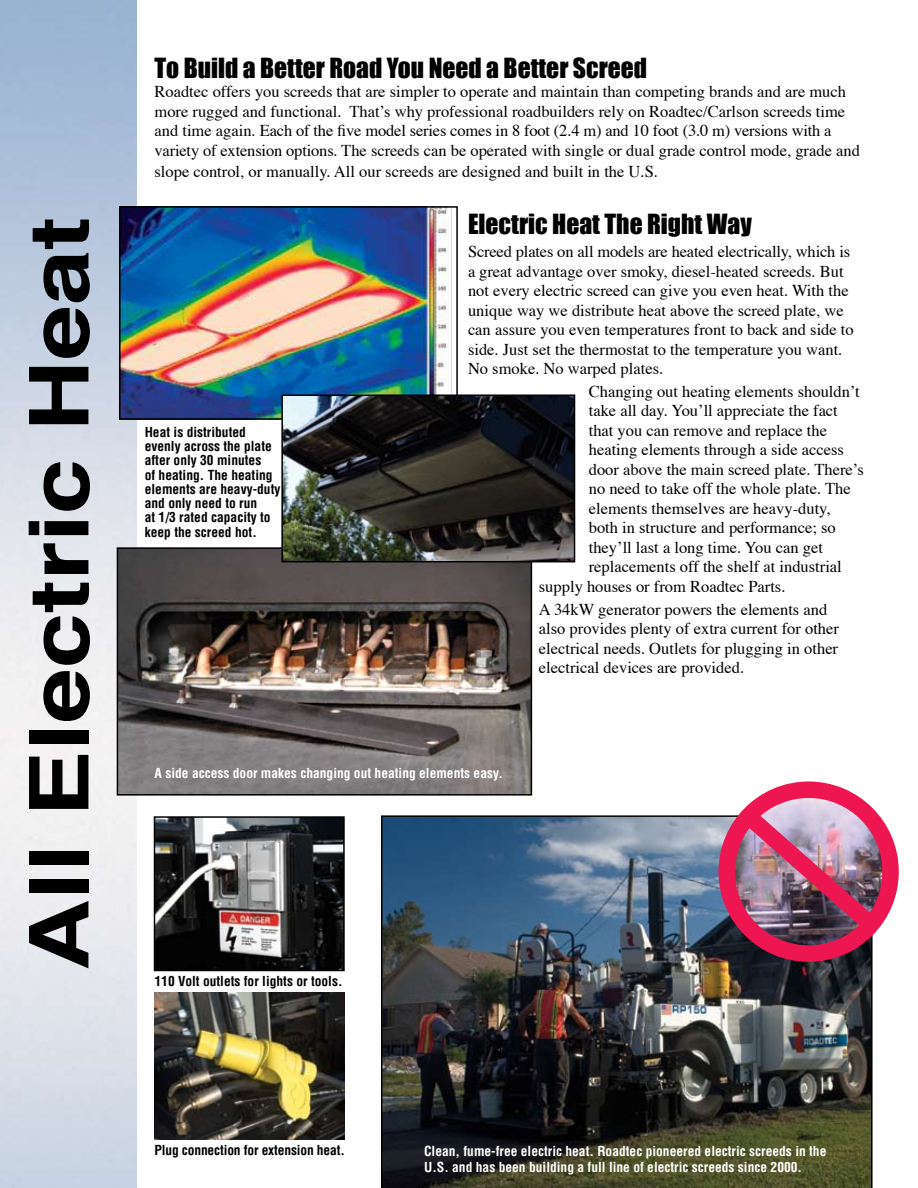
<style>
.page{position:relative;width:918px;height:1188px;background:#fff}
.page>*{position:absolute;margin:0;border:0;box-sizing:border-box;transform-origin:0 0}
.t1{font:700 82.5px "Helvetica";color:#000;scale:1.2 1}
.t2{font:25.5px "Impact";color:#000}
.t3{font:16.5px/19.5px "Times";color:#000}
.t4{font:700 condensed 13.5px/14.2px "Helvetica";color:#000}
.t5{font:700 condensed 13.5px/16.2px "Helvetica";color:#fff}
</style>
<div class="page">
<img style="left:381px;top:815px;width:492px;height:373px">
<img style="left:727px;top:793px;width:169px;height:167px">
<div style="left:718px;top:781px;width:181px;height:181px;border:17px solid #ed1651;border-radius:50%"></div>
<img style="left:729px;top:796px;width:164px;height:151px">
<img style="left:120px;top:550px;width:409px;height:243px">
<div style="left:117px;top:547px;width:415px;height:249px;border:2px solid #000"></div>
<img style="left:122px;top:209px;width:330px;height:208px">
<div style="left:119px;top:206px;width:339px;height:214px;border:2px solid #000"></div>
<img style="left:284px;top:397px;width:288px;height:162px">
<div style="left:281px;top:394px;width:294px;height:168px;border:2px solid #000"></div>
<img style="left:157px;top:819px;width:185px;height:149px">
<div style="left:154px;top:816px;width:191px;height:155px;border:2px solid #000"></div>
<img style="left:155px;top:993px;width:189px;height:147px">
<h1 class="t1" style="left:27px;top:971px;width:630px;rotate:-90deg">All Electric Heat</h1>
<h2 class="t2" style="left:154px;top:57px;width:494px">To Build a Better Road You Need a Better Screed</h2>
<p class="t3" style="left:154px;top:84px;width:707px">Roadtec offers you screeds that are simpler to operate and maintain than competing brands and are much more rugged and functional. That’s why professional roadbuilders rely on Roadtec/Carlson screeds time and time again. Each of the five model series comes in 8 foot (2.4 m) and 10 foot (3.0 m) versions with a variety of extension options. The screeds can be operated with single or dual grade control mode, grade and</p>
<p class="t3" style="left:154px;top:161px;width:505px">slope control, or manually. All our screeds are designed and built in the U.S.</p>
<h2 class="t2" style="left:468px;top:214px;width:285px">Electric Heat The Right Way</h2>
<p class="t3" style="left:468px;top:241px;width:387px">Screed plates on all models are heated electrically, which is a great advantage over smoky, diesel-heated screeds. But not every electric screed can give you even heat. With the unique way we distribute heat above the screed plate, we can assure you even temperatures front to back and side to side. Just set the thermostat to the temperature you want.<br>No smoke. No warped plates.</p>
<p class="t3" style="left:589px;top:383px;width:272px">Changing out heating elements shouldn’t</p>
<p class="t3" style="left:589px;top:400px;width:251px">take all day. You’ll appreciate the fact</p>
<p class="t3" style="left:589px;top:419px;width:240px">that you can remove and replace the</p>
<p class="t3" style="left:589px;top:442px;width:257px">heating elements through a side access</p>
<p class="t3" style="left:589px;top:458px;width:277px">door above the main screed plate. There’s</p>
<p class="t3" style="left:589px;top:478px;width:263px">no need to take off the whole plate. The</p>
<p class="t3" style="left:589px;top:497px;width:243px">elements themselves are heavy-duty,</p>
<p class="t3" style="left:589px;top:520px;width:248px">both in structure and performance; so</p>
<p class="t3" style="left:589px;top:536px;width:236px">they’ll last a long time. You can get</p>
<p class="t3" style="left:589px;top:559px;width:255px">replacements off the shelf at industrial</p>
<p class="t3" style="left:539px;top:578px;width:248px">supply houses or from Roadtec Parts.</p>
<p class="t3" style="left:539px;top:598px;width:302px">A 34kW generator powers the elements and also provides plenty of extra current for other electrical needs. Outlets for plugging in other electrical devices are provided.</p>
<p class="t4" style="left:145px;top:426px;width:137px">Heat is distributed evenly across the plate after only 30 minutes<br>of heating. The heating elements are heavy-duty and only need to run<br>at 1/3 rated capacity to keep the screed hot.</p>
<p class="t5" style="left:154px;top:766px;width:350px">A side access door makes changing out heating elements easy.</p>
<p class="t4" style="left:154px;top:975px;width:190px">110 Volt outlets for lights or tools.</p>
<p class="t4" style="left:154px;top:1144px;width:192px">Plug connection for extension heat.</p>
<p class="t5" style="left:424px;top:1144px;width:404px">Clean, fume-free electric heat. Roadtec pioneered electric screeds in the<br>U.S. and has been building a full line of electric screeds since 2000.</p>
</div>
